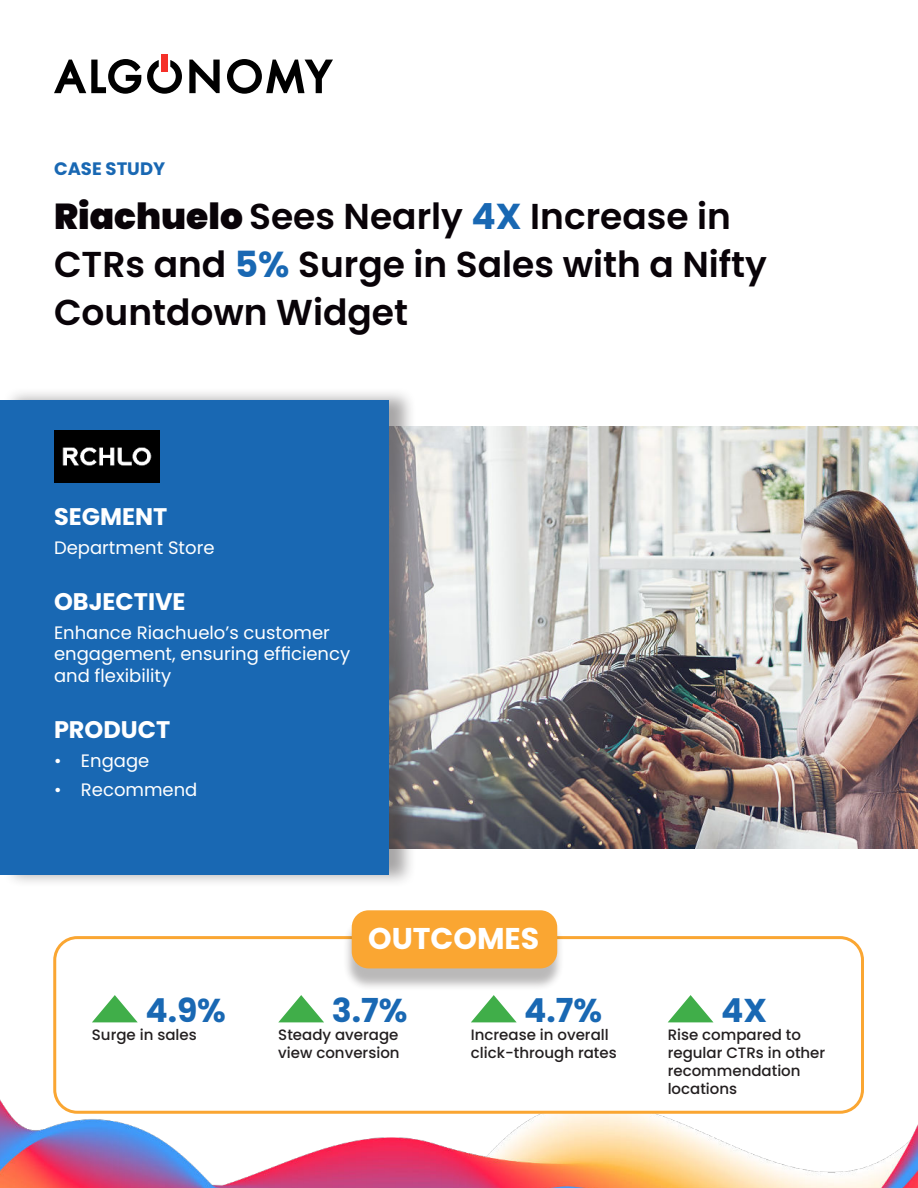
<style>
.page{position:relative;width:918px;height:1188px;background:#fff}
.page>*{position:absolute;margin:0;border:0;box-sizing:border-box;transform-origin:0 0}
.t1{font:600 36px/48px "Poppins";color:#090308}
.t2{font:700 33px "Poppins";color:#1968b3}
.t3{font:700 30px "Poppins";color:#fff}
.t4{font:700 24px "Poppins";color:#fff}
.t5{font:18px/21.6px "Poppins";color:#fff}
.t6{font:700 18px "Poppins";color:#1968b3}
.t7{font:500 15px/18px "Poppins";color:#231f20}
.s1{font-weight:900}
.s2{font-weight:700;color:#1968b3}
</style>
<div class="page">
<img style="left:417px;top:427px;width:501px;height:422px">
<div style="left:2px;top:387px;width:415px;height:501px;background:#231f20;opacity:.4"></div>
<div style="left:0;top:400px;width:389px;height:475px;background:#1968b3"></div>
<img style="left:0;top:1096px;width:918px;height:92px">
<svg style="left:147px;top:60px;width:35px;height:34px"></svg>
<div style="left:161px;top:55px;width:7px;height:17px;background:#f53029"></div>
<svg style="left:54px;top:59px;width:87px;height:35px"></svg>
<svg style="left:189px;top:60px;width:31px;height:33px"></svg>
<svg style="left:227px;top:59px;width:106px;height:35px"></svg>
<div style="left:55px;top:938px;width:808px;height:174px;background:#fff;border-radius:23px"></div>
<div style="left:53px;top:936px;width:811px;height:178px;border:3px solid #faa632;border-radius:23px"></div>
<div style="left:343px;top:917px;width:222px;height:74px;background:#231f20;opacity:.31"></div>
<div style="left:352px;top:910px;width:205px;height:58px;background:#faa632;border-radius:17px"></div>
<svg style="left:92px;top:995px;width:46px;height:27px"></svg>
<svg style="left:278px;top:995px;width:46px;height:27px"></svg>
<svg style="left:471px;top:995px;width:46px;height:27px"></svg>
<svg style="left:668px;top:995px;width:45px;height:27px"></svg>
<img style="left:54px;top:430px;width:106px;height:52px">
<p class="t6" style="left:54px;top:161px;width:113px">CASE STUDY</p>
<h1 class="t1" style="left:54px;top:195px;width:715px"><span class="s1">Riachuelo</span> Sees Nearly <span class="s2">4X</span> Increase in<br>CTRs and <span class="s2">5%</span> Surge in Sales with a Nifty<br>Countdown Widget</h1>
<h3 class="t4" style="left:54px;top:505px;width:115px">SEGMENT</h3>
<p class="t5" style="left:54px;top:539px;width:162px">Department Store</p>
<h3 class="t4" style="left:54px;top:590px;width:133px">OBJECTIVE</h3>
<p class="t5" style="left:54px;top:623px;width:298px">Enhance Riachuelo’s customer engagement, ensuring efficiency and flexibility</p>
<h3 class="t4" style="left:54px;top:718px;width:118px">PRODUCT</h3>
<p class="t5" style="left:54px;top:752px;width:97px">• Engage</p>
<p class="t5" style="left:54px;top:781px;width:145px">• Recommend</p>
<h3 class="t3" style="left:368px;top:925px;width:173px">OUTCOMES</h3>
<h2 class="t2" style="left:145px;top:996px;width:82px">4.9%</h2>
<p class="t7" style="left:92px;top:1028px;width:106px">Surge in sales</p>
<h2 class="t2" style="left:332px;top:996px;width:77px">3.7%</h2>
<p class="t7" style="left:278px;top:1028px;width:123px">Steady average view conversion</p>
<h2 class="t2" style="left:524px;top:996px;width:80px">4.7%</h2>
<p class="t7" style="left:471px;top:1028px;width:147px">Increase in overall click-through rates</p>
<h2 class="t2" style="left:721px;top:996px;width:47px">4X</h2>
<p class="t7" style="left:668px;top:1028px;width:159px">Rise compared to regular CTRs in other recommendation locations</p>
</div>
